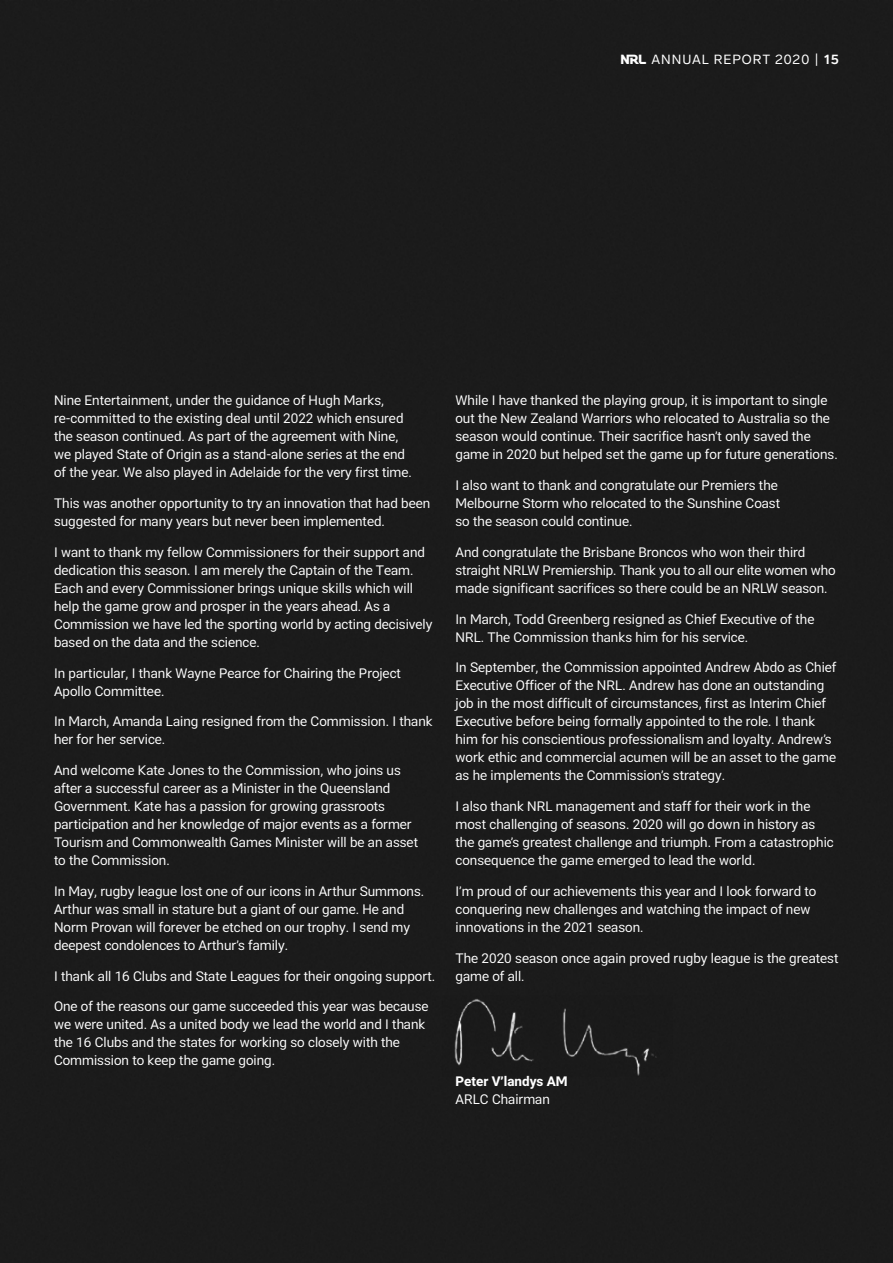
<style>
.page{position:relative;width:893px;height:1263px;background:#1b1b1b}
.page>*{position:absolute;margin:0;border:0;box-sizing:border-box;transform-origin:0 0}
.t1{font:13.5px/18px "RL2";color:#fff}
.t2{font:700 13.5px "RL2";color:#fff}
.t3{font:13.2px "Lab Grotesque";letter-spacing:.075em;color:#fff}
.s1{font-family:"RL2";font-weight:700}
.s2{font-weight:700}
</style>
<div class="page">
<img style="left:442px;top:995px;width:231px;height:82px">
<p class="t3" style="left:621px;top:53px;width:220px"><span class="s1">↑</span> ANNUAL REPORT 2020 | <span class="s2">15</span></p>
<p class="t1" style="left:54px;top:391px;width:359px">Nine Entertainment, under the guidance of Hugh Marks, re-committed to the existing deal until 2022 which ensured the season continued. As part of the agreement with Nine, we played State of Origin as a stand-alone series at the end of the year. We also played in Adelaide for the very first time.</p>
<p class="t1" style="left:54px;top:494px;width:378px">This was another opportunity to try an innovation that had been suggested for many years but never been implemented.</p>
<p class="t1" style="left:54px;top:543px;width:380px">I want to thank my fellow Commissioners for their support and dedication this season. I am merely the Captain of the Team.<br>Each and every Commissioner brings unique skills which will help the game grow and prosper in the years ahead. As a Commission we have led the sporting world by acting decisively based on the data and the science.</p>
<p class="t1" style="left:54px;top:663px;width:348px">In particular, I thank Wayne Pearce for Chairing the Project<br>Apollo Committee.</p>
<p class="t1" style="left:54px;top:712px;width:380px">In March, Amanda Laing resigned from the Commission. I thank her for her service.</p>
<p class="t1" style="left:54px;top:761px;width:366px">And welcome Kate Jones to the Commission, who joins us after a successful career as a Minister in the Queensland Government. Kate has a passion for growing grassroots participation and her knowledge of major events as a former Tourism and Commonwealth Games Minister will be an asset to the Commission.</p>
<p class="t1" style="left:54px;top:882px;width:372px">In May, rugby league lost one of our icons in Arthur Summons.<br>Arthur was small in stature but a giant of our game. He and Norm Provan will forever be etched on our trophy. I send my deepest condolences to Arthur’s family.</p>
<p class="t1" style="left:54px;top:966px;width:383px">I thank all 16 Clubs and State Leagues for their ongoing support.</p>
<p class="t1" style="left:54px;top:997px;width:376px">One of the reasons our game succeeded this year was because we were united. As a united body we lead the world and I thank the 16 Clubs and the states for working so closely with the Commission to keep the game going.</p>
<p class="t1" style="left:455px;top:391px;width:384px">While I have thanked the playing group, it is important to single out the New Zealand Warriors who relocated to Australia so the season would continue. Their sacrifice hasn’t only saved the game in 2020 but helped set the game up for future generations.</p>
<p class="t1" style="left:455px;top:476px;width:326px">I also want to thank and congratulate our Premiers the<br>Melbourne Storm who relocated to the Sunshine Coast so the season could continue.</p>
<p class="t1" style="left:455px;top:542px;width:382px">And congratulate the Brisbane Broncos who won their third straight NRLW Premiership. Thank you to all our elite women who made significant sacrifices so there could be an NRLW season.</p>
<p class="t1" style="left:455px;top:609px;width:360px">In March, Todd Greenberg resigned as Chief Executive of the<br>NRL. The Commission thanks him for his service.</p>
<p class="t1" style="left:455px;top:658px;width:382px">In September, the Commission appointed Andrew Abdo as Chief Executive Officer of the NRL. Andrew has done an outstanding job in the most difficult of circumstances, first as Interim Chief Executive before being formally appointed to the role. I thank him for his conscientious professionalism and loyalty. Andrew’s work ethic and commercial acumen will be an asset to the game as he implements the Commission’s strategy.</p>
<p class="t1" style="left:455px;top:797px;width:380px">I also thank NRL management and staff for their work in the most challenging of seasons. 2020 will go down in history as the game’s greatest challenge and triumph. From a catastrophic consequence the game emerged to lead the world.</p>
<p class="t1" style="left:455px;top:881px;width:362px">I’m proud of our achievements this year and I look forward to conquering new challenges and watching the impact of new innovations in the 2021 season.</p>
<p class="t1" style="left:455px;top:948px;width:385px">The 2020 season once again proved rugby league is the greatest game of all.</p>
<p class="t2" style="left:455px;top:1071px;width:114px">Peter V’landys AM</p>
<p class="t1" style="left:455px;top:1089px;width:96px">ARLC Chairman</p>
</div>
